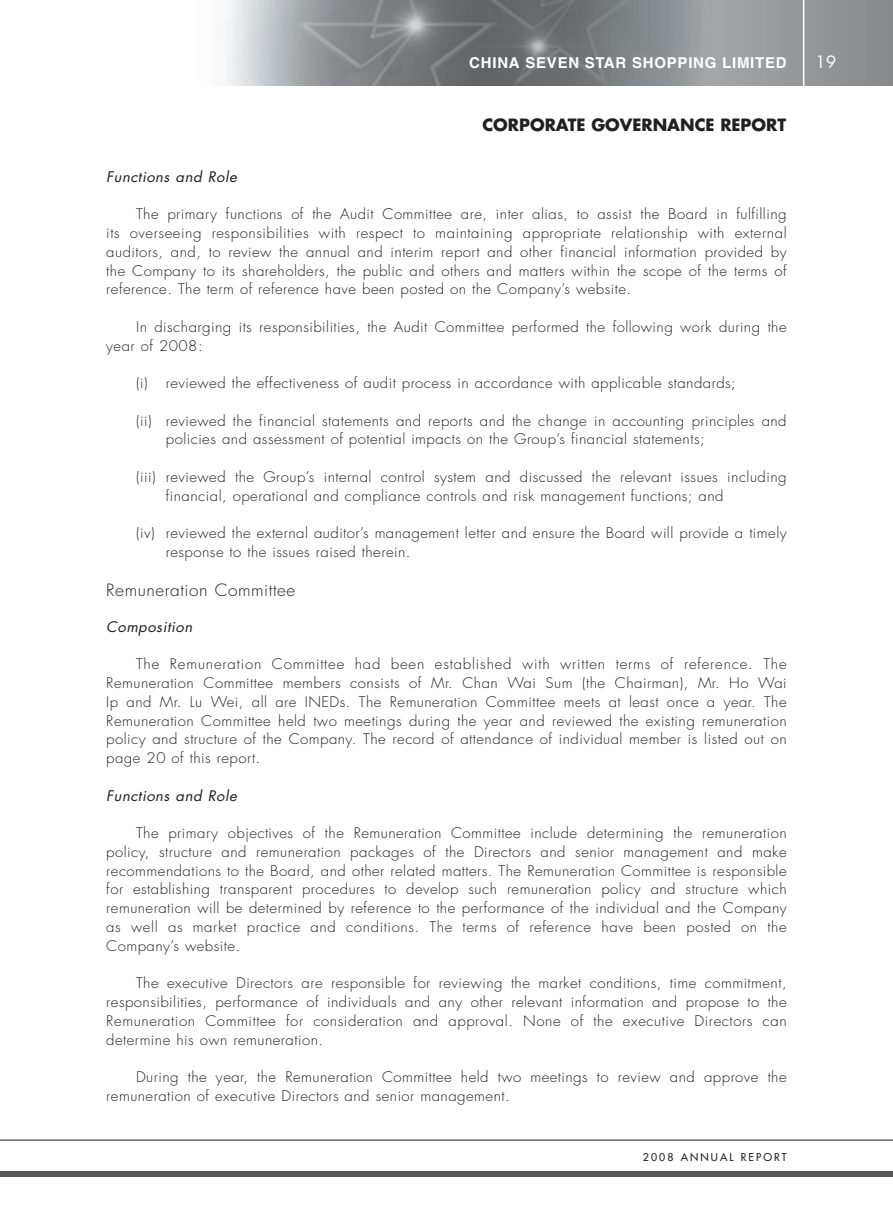
<style>
.page{position:relative;width:893px;height:1212px;background:#fff}
.page>*{position:absolute;margin:0;border:0;box-sizing:border-box;transform-origin:0 0}
.t1{font:700 16.5px "Futura Std";color:#231f20}
.t2{font:300 16.5px "Futura Std";letter-spacing:.03em;color:#231f20;scale:1.05 1}
.t3{font:16.5px "Futura Std";color:#fff}
.t4{font:700 15px "Helvetica LT Std";letter-spacing:.05em;color:#fff}
.t5{font:300 14.25px/18.8px "Futura Std";letter-spacing:.03em;color:#231f20;scale:1.05 1}
.t6{font:italic 14.25px "Futura Std";letter-spacing:.03em;color:#231f20;scale:1.05 1}
.t7{font:500 10.5px "Futura Std";letter-spacing:.2em;color:#231f20}
</style>
<div class="page">
<img style="left:225px;top:0;width:668px;height:85px">
<hr style="left:0;top:1140px;width:893px;height:1px;background:#231f20">
<hr style="left:803px;top:0;width:1px;height:91px;background:#fff">
<div style="left:0;top:1171px;width:893px;height:5px;background:#57585a"></div>
<p class="t4" style="left:469px;top:54px;width:319px">CHINA SEVEN STAR SHOPPING LIMITED</p>
<p class="t3" style="left:815px;top:52px;width:22px">19</p>
<p class="t1" style="left:482px;top:115px;width:305px">CORPORATE GOVERNANCE REPORT</p>
<p class="t6" style="left:106px;top:172px;width:126px">Functions and Role</p>
<p class="t5" style="left:106px;top:207px;width:649px;text-align:justify;text-indent:30px">The primary functions of the Audit Committee are, inter alias, to assist the Board in fulfilling its overseeing responsibilities with respect to maintaining appropriate relationship with external auditors, and, to review the annual and interim report and other financial information provided by the Company to its shareholders, the public and others and matters within the scope of the terms of reference. The term of reference have been posted on the Company’s website.</p>
<p class="t5" style="left:106px;top:319px;width:649px;text-indent:30px">In discharging its responsibilities, the Audit Committee performed the following work during the year of 2008:</p>
<p class="t5" style="left:136px;top:375px;width:573px">(i) reviewed the effectiveness of audit process in accordance with applicable standards;</p>
<p class="t5" style="left:166px;top:413px;width:593px;text-indent:-30px">(ii) reviewed the financial statements and reports and the change in accounting principles and policies and assessment of potential impacts on the Group’s financial statements;</p>
<p class="t5" style="left:166px;top:469px;width:593px;text-indent:-30px">(iii) reviewed the Group’s internal control system and discussed the relevant issues including financial, operational and compliance controls and risk management functions; and</p>
<p class="t5" style="left:166px;top:525px;width:593px;text-indent:-30px">(iv) reviewed the external auditor’s management letter and ensure the Board will provide a timely response to the issues raised therein.</p>
<p class="t2" style="left:106px;top:581px;width:182px">Remuneration Committee</p>
<p class="t6" style="left:106px;top:622px;width:83px">Composition</p>
<p class="t5" style="left:106px;top:657px;width:649px;text-align:justify;text-indent:30px">The Remuneration Committee had been established with written terms of reference. The Remuneration Committee members consists of Mr. Chan Wai Sum (the Chairman), Mr. Ho Wai Ip and Mr. Lu Wei, all are INEDs. The Remuneration Committee meets at least once a year. The Remuneration Committee held two meetings during the year and reviewed the existing remuneration policy and structure of the Company. The record of attendance of individual member is listed out on page 20 of this report.</p>
<p class="t6" style="left:106px;top:791px;width:126px">Functions and Role</p>
<p class="t5" style="left:106px;top:825px;width:649px;text-align:justify;text-indent:30px">The primary objectives of the Remuneration Committee include determining the remuneration policy, structure and remuneration packages of the Directors and senior management and make recommendations to the Board, and other related matters. The Remuneration Committee is responsible for establishing transparent procedures to develop such remuneration policy and structure which remuneration will be determined by reference to the performance of the individual and the Company as well as market practice and conditions. The terms of reference have been posted on the Company’s website.</p>
<p class="t5" style="left:106px;top:975px;width:649px;text-align:justify;text-indent:30px">The executive Directors are responsible for reviewing the market conditions, time commitment, responsibilities, performance of individuals and any other relevant information and propose to the Remuneration Committee for consideration and approval. None of the executive Directors can determine his own remuneration.</p>
<p class="t5" style="left:106px;top:1069px;width:649px;text-indent:30px">During the year, the Remuneration Committee held two meetings to review and approve the remuneration of executive Directors and senior management.</p>
<p class="t7" style="left:643px;top:1151px;width:145px">2008 ANNUAL REPORT</p>
</div>
